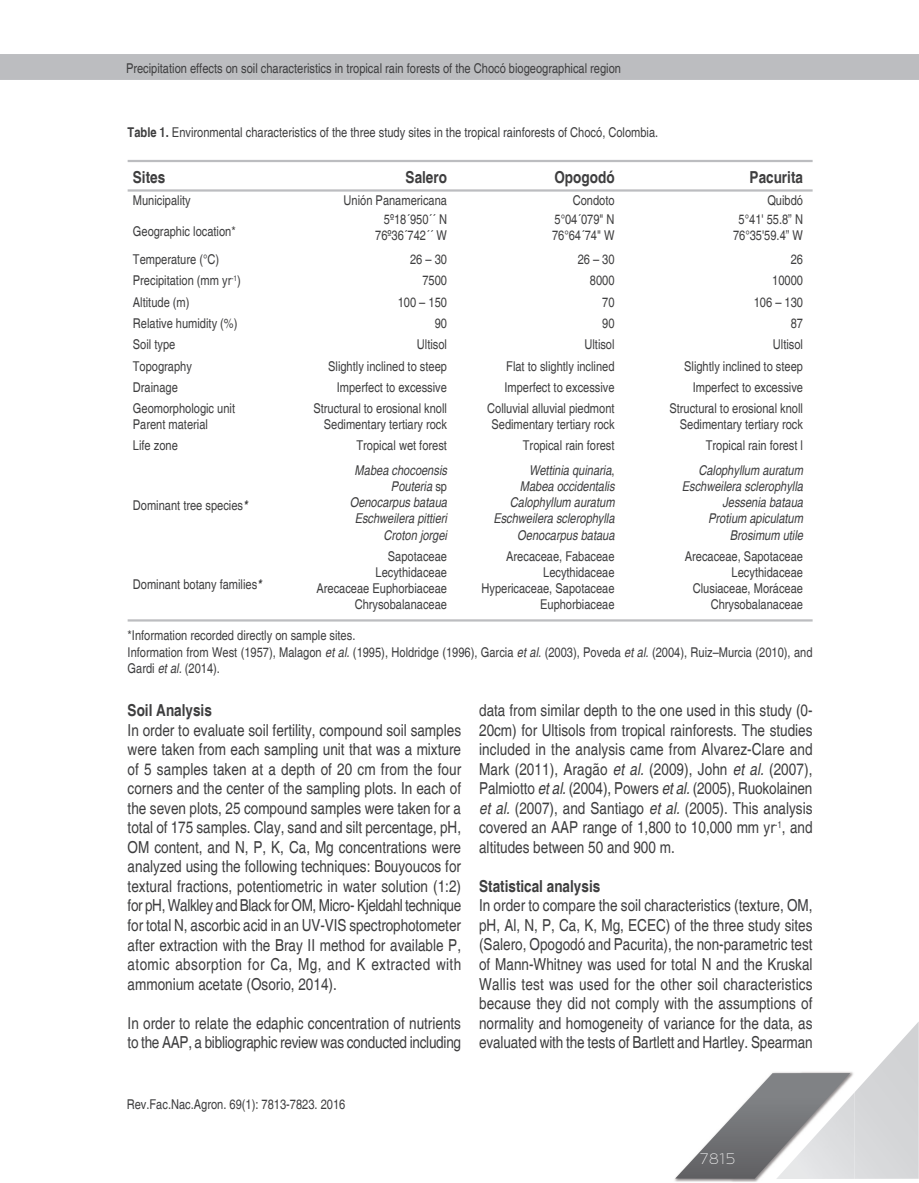
<style>
.page{position:relative;width:919px;height:1183px;background:#fff}
.page>*{position:absolute;margin:0;border:0;box-sizing:border-box;transform-origin:0 0}
.t1{font:condensed 16.5px/19.5px "Helvetica";color:#3e3e3f;text-align:justify}
.t2{font:700 condensed 16.5px "Helvetica";color:#3e3e3f}
.t3{font:100 15px "Zona Pro";color:#fff}
.t4{font:condensed 13.5px/16.2px "Helvetica";color:#3e3e3f;text-align:right}
.t5{font:italic condensed 13.5px/16.2px "Helvetica";color:#3e3e3f;text-align:right}
.s1{font-weight:700}
.s2{font-weight:700;font-style:italic}
.s3{font-style:normal}
.s4{font-style:italic}
</style>
<div class="page">
<img style="left:674px;top:1178px;width:180px;height:3px">
<svg style="left:675px;top:1022px;width:243px;height:156px"></svg>
<div style="left:0;top:54px;width:918px;height:26px;background:#bcbdc0"></div>
<hr style="left:128px;top:160px;width:684px;height:2px;background:#bcbdc0">
<hr style="left:128px;top:189px;width:684px;height:2px;background:#bcbdc0">
<hr style="left:128px;top:619px;width:684px;height:2px;background:#bcbdc0">
<p class="t4" style="left:126px;top:60px;width:496px">Precipitation effects on soil characteristics in tropical rain forests of the Chocó biogeographical region</p>
<p class="t4" style="left:128px;top:125px;width:532px"><span class="s1">Table 1.</span> Environmental characteristics of the three study sites in the tropical rainforests of Chocó, Colombia.</p>
<p class="t2" style="left:133px;top:167px;width:34px">Sites</p>
<p class="t2" style="left:405px;top:167px;width:43px">Salero</p>
<p class="t2" style="left:554px;top:167px;width:62px">Opogodó</p>
<p class="t2" style="left:749px;top:167px;width:55px">Pacurita</p>
<p class="t4" style="left:133px;top:192px;width:59px">Municipality</p>
<p class="t4" style="left:343px;top:192px;width:105px">Unión Panamericana</p>
<p class="t4" style="left:572px;top:192px;width:43px">Condoto</p>
<p class="t4" style="left:767px;top:192px;width:37px">Quibdó</p>
<p class="t4" style="left:133px;top:223px;width:104px">Geographic location*</p>
<p class="t4" style="left:375px;top:211px;width:73px">5º18´950´´ N<br>76º36´742´´ W</p>
<p class="t4" style="left:552px;top:211px;width:64px;text-align:left">5°04´079" N<br>76°64´74" W</p>
<p class="t4" style="left:733px;top:211px;width:71px;text-align:center">5°41' 55.8” N<br>76°35'59.4” W</p>
<p class="t4" style="left:133px;top:251px;width:88px">Temperature (°C)</p>
<p class="t4" style="left:410px;top:251px;width:38px">26 – 30</p>
<p class="t4" style="left:577px;top:251px;width:38px">26 – 30</p>
<p class="t4" style="left:790px;top:251px;width:14px">26</p>
<p class="t4" style="left:133px;top:272px;width:109px">Precipitation (mm yr<sup>-1</sup>)</p>
<p class="t4" style="left:422px;top:272px;width:26px">7500</p>
<p class="t4" style="left:590px;top:272px;width:26px">8000</p>
<p class="t4" style="left:772px;top:272px;width:32px">10000</p>
<p class="t4" style="left:133px;top:294px;width:58px">Altitude (m)</p>
<p class="t4" style="left:398px;top:294px;width:51px">100 – 150</p>
<p class="t4" style="left:602px;top:294px;width:14px">70</p>
<p class="t4" style="left:753px;top:294px;width:51px">106 – 130</p>
<p class="t4" style="left:133px;top:315px;width:106px">Relative humidity (%)</p>
<p class="t4" style="left:434px;top:315px;width:14px">90</p>
<p class="t4" style="left:602px;top:315px;width:14px">90</p>
<p class="t4" style="left:790px;top:315px;width:14px">87</p>
<p class="t4" style="left:133px;top:336px;width:44px">Soil type</p>
<p class="t4" style="left:417px;top:336px;width:32px">Ultisol</p>
<p class="t4" style="left:584px;top:336px;width:32px">Ultisol</p>
<p class="t4" style="left:772px;top:336px;width:32px">Ultisol</p>
<p class="t4" style="left:133px;top:357px;width:61px">Topography</p>
<p class="t4" style="left:328px;top:357px;width:120px">Slightly inclined to steep</p>
<p class="t4" style="left:506px;top:357px;width:110px">Flat to slightly inclined</p>
<p class="t4" style="left:684px;top:357px;width:120px">Slightly inclined to steep</p>
<p class="t4" style="left:133px;top:379px;width:46px">Drainage</p>
<p class="t4" style="left:337px;top:379px;width:112px">Imperfect to excessive</p>
<p class="t4" style="left:504px;top:379px;width:112px">Imperfect to excessive</p>
<p class="t4" style="left:692px;top:379px;width:112px">Imperfect to excessive</p>
<p class="t4" style="left:133px;top:400px;width:104px">Geomorphologic unit</p>
<p class="t4" style="left:313px;top:400px;width:135px">Structural to erosional knoll</p>
<p class="t4" style="left:487px;top:400px;width:129px">Colluvial alluvial piedmont</p>
<p class="t4" style="left:669px;top:400px;width:135px">Structural to erosional knoll</p>
<p class="t4" style="left:133px;top:416px;width:77px">Parent material</p>
<p class="t4" style="left:324px;top:416px;width:125px">Sedimentary tertiary rock</p>
<p class="t4" style="left:491px;top:416px;width:125px">Sedimentary tertiary rock</p>
<p class="t4" style="left:680px;top:416px;width:125px">Sedimentary tertiary rock</p>
<p class="t4" style="left:133px;top:437px;width:46px">Life zone</p>
<p class="t4" style="left:356px;top:437px;width:92px">Tropical wet forest</p>
<p class="t4" style="left:523px;top:437px;width:93px">Tropical rain forest</p>
<p class="t4" style="left:705px;top:437px;width:99px">Tropical rain forest l</p>
<p class="t4" style="left:133px;top:497px;width:116px">Dominant tree species<span class="s2">*</span></p>
<p class="t5" style="left:349px;top:462px;width:99px">Mabea chocoensis<br>Pouteria <span class="s3">sp<br></span>Oenocarpus bataua<br>Eschweilera pittieri<br>Croton jorgei</p>
<p class="t5" style="left:493px;top:462px;width:123px">Wettinia quinaria<span class="s3">,<br></span>Mabea occidentalis<br>Calophyllum auratum<br>Eschweilera sclerophylla<br>Oenocarpus bataua</p>
<p class="t5" style="left:681px;top:462px;width:123px">Calophyllum auratum<br>Eschweilera sclerophylla<br>Jessenia bataua<br>Protium apiculatum<br>Brosimum utile</p>
<p class="t4" style="left:316px;top:548px;width:132px">Sapotaceae<br>Lecythidaceae<br>Arecaceae Euphorbiaceae<br>Chrysobalanaceae</p>
<p class="t4" style="left:481px;top:548px;width:134px">Arecaceae, Fabaceae<br>Lecythidaceae<br>Hypericaceae, Sapotaceae<br>Euphorbiaceae</p>
<p class="t4" style="left:684px;top:548px;width:120px">Arecaceae, Sapotaceae<br>Lecythidaceae<br>Clusiaceae, Moráceae<br>Chrysobalanaceae</p>
<p class="t4" style="left:128px;top:627px;width:686px;text-align:left">*Information recorded directly on sample sites.<br>Information from West (1957), Malagon <span class="s4">et al.</span> (1995), Holdridge (1996), Garcia <span class="s4">et al.</span> (2003), Poveda <span class="s4">et al.</span> (2004), Ruiz–Murcia (2010), and<br>Gardi <span class="s4">et al.</span> (2014).</p>
<p class="t2" style="left:128px;top:700px;width:86px">Soil Analysis</p>
<p class="t1" style="left:128px;top:720px;width:335px">In order to evaluate soil fertility, compound soil samples were taken from each sampling unit that was a mixture of 5 samples taken at a depth of 20 cm from the four corners and the center of the sampling plots. In each of the seven plots, 25 compound samples were taken for a total of 175 samples. Clay, sand and silt percentage, pH, OM content, and N, P, K, Ca, Mg concentrations were analyzed using the following techniques: Bouyoucos for textural fractions, potentiometric in water solution (1:2) for pH, Walkley and Black for OM, Micro- Kjeldahl technique for total N, ascorbic acid in an UV-VIS spectrophotometer after extraction with the Bray II method for available P, atomic absorption for Ca, Mg, and K extracted with ammonium acetate (Osorio, 2014).</p>
<p class="t1" style="left:128px;top:1012px;width:335px">In order to relate the edaphic concentration of nutrients to the AAP, a bibliographic review was conducted including</p>
<p class="t4" style="left:133px;top:576px;width:130px">Dominant botany families<span class="s2">*</span></p>
<p class="t1" style="left:479px;top:700px;width:335px">data from similar depth to the one used in this study (0- 20cm) for Ultisols from tropical rainforests. The studies included in the analysis came from Alvarez-Clare and Mark (2011), Aragão <span class="s4">et al.</span> (2009), John <span class="s4">et al.</span> (2007), Palmiotto <span class="s4">et al.</span> (2004), Powers <span class="s4">et al.</span> (2005), Ruokolainen <span class="s4">et al.</span> (2007), and Santiago <span class="s4">et al.</span> (2005). This analysis covered an AAP range of 1,800 to 10,000 mm yr<sup>-1</sup>, and altitudes between 50 and 900 m.</p>
<p class="t2" style="left:479px;top:875px;width:123px">Statistical analysis</p>
<p class="t1" style="left:479px;top:895px;width:335px">In order to compare the soil characteristics (texture, OM, pH, Al, N, P, Ca, K, Mg, ECEC) of the three study sites (Salero, Opogodó and Pacurita), the non-parametric test of Mann-Whitney was used for total N and the Kruskal Wallis test was used for the other soil characteristics because they did not comply with the assumptions of normality and homogeneity of variance for the data, as evaluated with the tests of Bartlett and Hartley. Spearman</p>
<p class="t4" style="left:127px;top:1095px;width:220px">Rev.Fac.Nac.Agron. 69(1): 7813-7823. 2016</p>
<p class="t3" style="left:699px;top:1148px;width:37px">7815</p>
</div>
